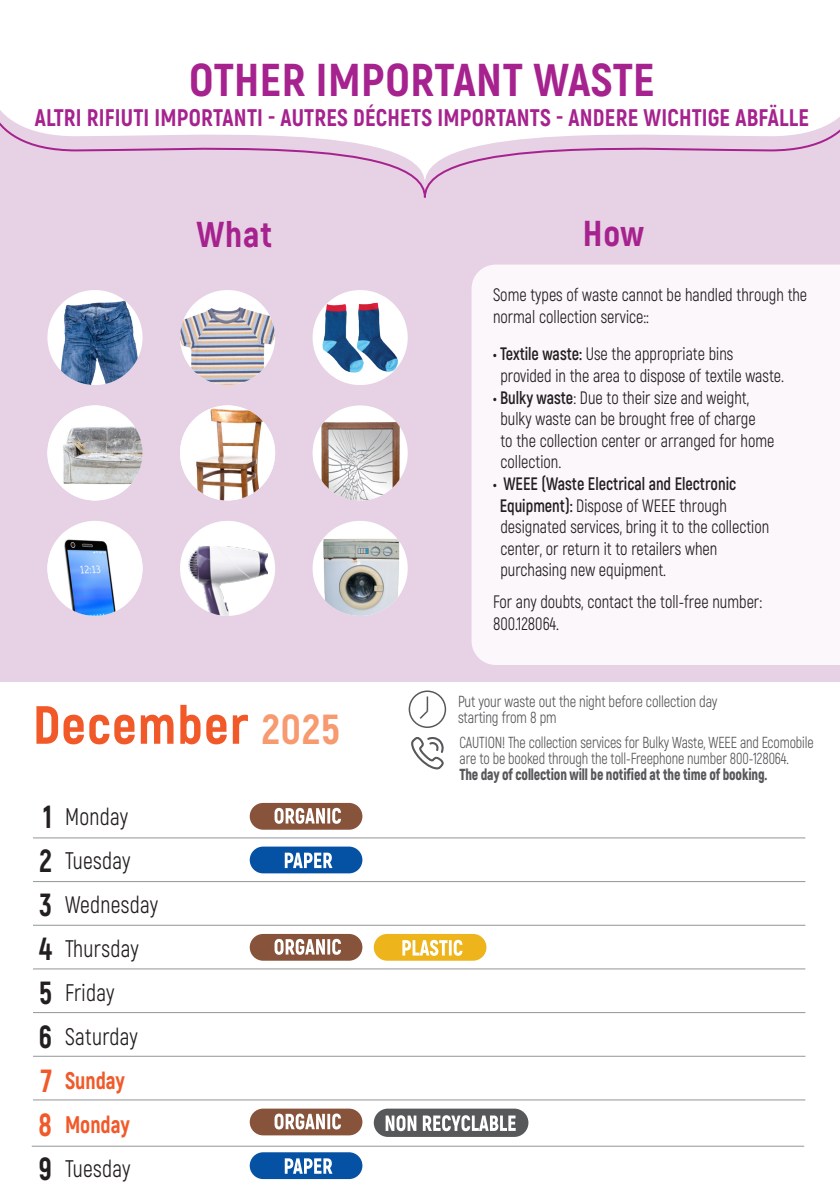
<style>
.page{position:relative;width:840px;height:1191px;background:#fff}
.page>*{position:absolute;margin:0;border:0;box-sizing:border-box;transform-origin:0 0}
.t1{font:800 53.6px "Akrobat";letter-spacing:.025em;color:#f15929}
.t2{font:800 46px "Akrobat";letter-spacing:.01em;color:#a6228e}
.t3{font:800 36px "Akrobat";letter-spacing:.025em;color:#a6228e}
.t4{font:800 32px/44px "Akrobat";color:#231f20;text-align:justify;scale:.9 1}
.t5{font:800 24px "Akrobat";letter-spacing:.01em;color:#a6228e;scale:.95 1}
.t6{font:24px/44px "Akrobat";letter-spacing:.015em;color:#231f20;scale:.9 1}
.t7{font:18px/21.6px "Akrobat";color:#231f20;scale:.9 1}
.t8{font:16px/16px "Akrobat";letter-spacing:-.01em;color:#57585a;scale:.87 1}
.t9{font:16px "Akrobat";letter-spacing:-.01em;color:#57585a;scale:.9 1}
.t10{font:900 16px "Akrobat";letter-spacing:-.01em;color:#57585a;scale:.87 1}
.s1{font-size:42px;color:#f79a70}
.s2{color:#f15929}
.s3{font-weight:800;color:#f15929}
.s4{font-weight:800}
.s5{font-weight:700}
</style>
<div class="page">
<hr style="left:33px;top:837px;width:772px;height:1px;background:#939598">
<hr style="left:33px;top:881px;width:772px;height:1px;background:#939598">
<hr style="left:33px;top:925px;width:772px;height:1px;background:#939598">
<hr style="left:33px;top:968px;width:772px;height:1px;background:#939598">
<hr style="left:33px;top:1012px;width:772px;height:1px;background:#939598">
<hr style="left:33px;top:1055px;width:772px;height:1px;background:#939598">
<hr style="left:33px;top:1099px;width:772px;height:1px;background:#939598">
<hr style="left:32px;top:1145px;width:771px;height:1px;background:#939598">
<div style="left:249px;top:803px;width:113px;height:26px;background:#87533a;border-radius:13px"></div>
<svg style="left:274px;top:808px;width:67px;height:15px"></svg>
<div style="left:249px;top:846px;width:113px;height:27px;background:#0551a4;border-radius:13px"></div>
<svg style="left:284px;top:852px;width:48px;height:16px"></svg>
<div style="left:249px;top:934px;width:113px;height:26px;background:#87533a;border-radius:13px"></div>
<svg style="left:274px;top:938px;width:67px;height:16px"></svg>
<div style="left:373px;top:934px;width:113px;height:26px;background:#edb41b;border-radius:13px"></div>
<svg style="left:402px;top:939px;width:60px;height:16px"></svg>
<div style="left:249px;top:1108px;width:113px;height:27px;background:#87533a;border-radius:13px"></div>
<svg style="left:274px;top:1113px;width:67px;height:16px"></svg>
<div style="left:373px;top:1108px;width:155px;height:29px;background:#57585a;border-radius:14px"></div>
<svg style="left:385px;top:1115px;width:130px;height:16px"></svg>
<div style="left:249px;top:1152px;width:113px;height:27px;background:#0551a4;border-radius:13px"></div>
<svg style="left:284px;top:1158px;width:48px;height:15px"></svg>
<div style="left:0;top:69px;width:839px;height:613px;background:#e7d1e5"></div>
<div style="left:471px;top:264px;width:368px;height:401px;background:#fbf7fb"></div>
<img style="left:47px;top:405px;width:95px;height:95px;border-radius:48px">
<img style="left:180px;top:405px;width:95px;height:95px;border-radius:48px">
<div style="left:312px;top:405px;width:95px;height:95px;background:#fff;border-radius:50%"></div>
<img style="left:319px;top:421px;width:82px;height:79px">
<img style="left:47px;top:295px;width:95px;height:90px">
<div style="left:47px;top:521px;width:95px;height:95px;background:#fff;border-radius:50%"></div>
<img style="left:47px;top:531px;width:95px;height:85px">
<div style="left:180px;top:290px;width:95px;height:95px;background:#fff;border-radius:50%"></div>
<img style="left:180px;top:307px;width:95px;height:78px">
<div style="left:180px;top:521px;width:95px;height:95px;background:#fff;border-radius:50%"></div>
<img style="left:183px;top:546px;width:85px;height:70px">
<div style="left:312px;top:290px;width:95px;height:95px;background:#fff;border-radius:50%"></div>
<img style="left:322px;top:302px;width:76px;height:70px">
<div style="left:312px;top:521px;width:95px;height:95px;background:#fff;border-radius:50%"></div>
<img style="left:323px;top:539px;width:76px;height:77px">
<svg style="left:0;top:69px;width:839px;height:129px"></svg>
<svg style="left:408px;top:690px;width:38px;height:38px"></svg>
<svg style="left:411px;top:737px;width:32px;height:32px"></svg>
<p class="t2" style="left:189px;top:51px;width:467px">OTHER IMPORTANT WASTE</p>
<p class="t5" style="left:35px;top:103px;width:816px">ALTRI RIFIUTI IMPORTANTI - AUTRES DÉCHETS IMPORTANTS - ANDERE WICHTIGE ABFÄLLE</p>
<p class="t3" style="left:196px;top:211px;width:77px">What</p>
<p class="t3" style="left:582px;top:211px;width:62px">How</p>
<p class="t1" style="left:33px;top:691px;width:308px">December <span class="s1">2025</span></p>
<p class="t4" style="left:39px;top:794px;width:16px">1<br>2<br>3<br>4<br>5<br>6<br><span class="s2">7<br>8<br></span>9</p>
<p class="t6" style="left:65px;top:795px;width:105px">Monday<br>Tuesday<br>Wednesday<br>Thursday<br>Friday<br>Saturday<br><span class="s3">Sunday<br>Monday<br></span>Tuesday</p>
<p class="t7" style="left:492px;top:284px;width:350px">Some types of waste cannot be handled through the normal collection service::</p>
<p class="t7" style="left:500px;top:343px;width:316px;text-indent:-7px"><span class="s4">•</span> <span class="s5">Textile waste:</span> Use the appropriate bins provided in the area to dispose of textile waste.</p>
<p class="t7" style="left:500px;top:386px;width:306px;text-indent:-7px"><span class="s4">•</span> <span class="s5">Bulky waste</span>: Due to their size and weight, bulky waste can be brought free of charge<br>to the collection center or arranged for home collection.</p>
<p class="t7" style="left:499px;top:473px;width:300px;text-indent:-7px"><span class="s4">•</span> <span class="s5">WEEE (Waste Electrical and Electronic Equipment):</span> Dispose of WEEE through designated services, bring it to the collection center, or return it to retailers when purchasing new equipment.</p>
<p class="t7" style="left:492px;top:591px;width:300px">For any doubts, contact the toll-free number:<br>800.128064.</p>
<p class="t7" style="left:548px;top:335px;width:147px">giorni ed orari indicati.</p>
<p class="t9" style="left:457px;top:691px;width:289px">Put your waste out the night before collection day</p>
<p class="t9" style="left:457px;top:707px;width:111px">starting from 8 pm</p>
<p class="t8" style="left:459px;top:734px;width:408px">CAUTION! The collection services for Bulky Waste, WEEE and Ecomobile are to be booked through the toll-Freephone number 800-128064.</p>
<p class="t10" style="left:459px;top:764px;width:355px">The day of collection will be notified at the time of booking.</p>
</div>
